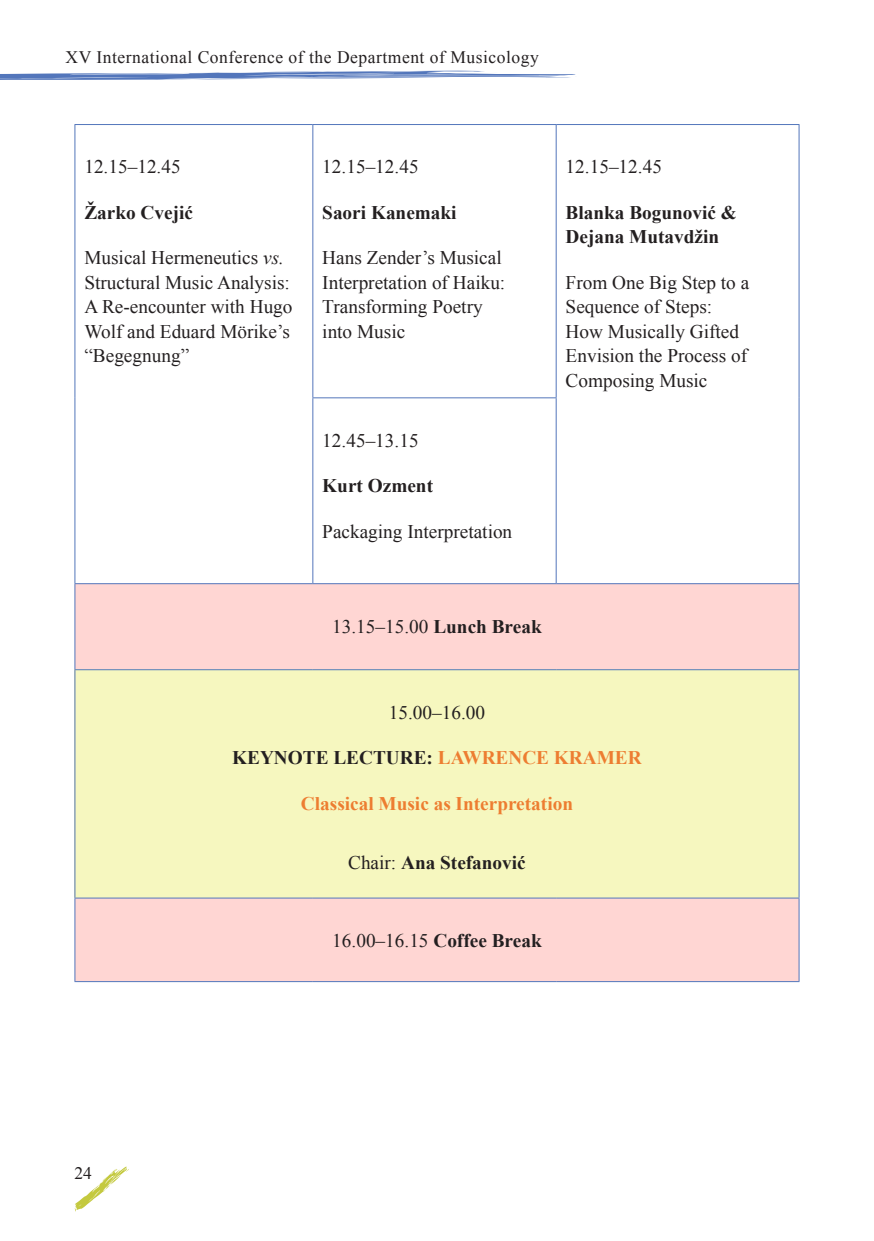
<style>
.page{position:relative;width:874px;height:1241px;background:#fff}
.page>*{position:absolute;margin:0;border:0;box-sizing:border-box;transform-origin:0 0}
.t1{font:19.25px/24.5px "Times New Roman";color:#231f20}
.t2{font:700 19.25px/24.5px "Times New Roman";color:#231f20}
.t3{font:700 19.25px "Times New Roman";color:#ed7d31}
.t4{font:17.5px "Times New Roman";letter-spacing:.03em;color:#231f20}
.s1{font-style:italic}
.s2{font-weight:700}
.s3{color:#ed7d31}
.s4{font-weight:400}
</style>
<div class="page">
<svg style="left:74px;top:1166px;width:55px;height:45px"></svg>
<svg style="left:0;top:71px;width:576px;height:9px"></svg>
<div style="left:75px;top:584px;width:723px;height:397px;background:#ffd6d3"></div>
<div style="left:75px;top:669px;width:723px;height:228px;background:#f6f7bf"></div>
<hr style="left:74px;top:124px;width:239px;height:1px;background:#5376bb">
<hr style="left:74px;top:125px;width:1px;height:273px;background:#5376bb">
<hr style="left:313px;top:124px;width:243px;height:1px;background:#5376bb">
<hr style="left:312px;top:125px;width:1px;height:272px;background:#5376bb">
<hr style="left:74px;top:398px;width:1px;height:185px;background:#5376bb">
<hr style="left:556px;top:124px;width:243px;height:1px;background:#5376bb">
<hr style="left:555px;top:125px;width:1px;height:272px;background:#5376bb">
<hr style="left:798px;top:125px;width:1px;height:273px;background:#5376bb">
<hr style="left:798px;top:398px;width:1px;height:185px;background:#5376bb">
<hr style="left:74px;top:669px;width:239px;height:1px;background:#5376bb">
<hr style="left:74px;top:670px;width:1px;height:227px;background:#5376bb">
<hr style="left:313px;top:669px;width:243px;height:1px;background:#5376bb">
<hr style="left:556px;top:669px;width:243px;height:1px;background:#5376bb">
<hr style="left:798px;top:670px;width:1px;height:227px;background:#5376bb">
<hr style="left:74px;top:897px;width:239px;height:1px;background:#5376bb">
<hr style="left:74px;top:898px;width:1px;height:83px;background:#5376bb">
<hr style="left:313px;top:897px;width:243px;height:1px;background:#5376bb">
<hr style="left:556px;top:897px;width:243px;height:1px;background:#5376bb">
<hr style="left:798px;top:898px;width:1px;height:83px;background:#5376bb">
<hr style="left:74px;top:981px;width:239px;height:1px;background:#5376bb">
<hr style="left:313px;top:981px;width:243px;height:1px;background:#5376bb">
<hr style="left:556px;top:981px;width:243px;height:1px;background:#5376bb">
<hr style="left:312px;top:397px;width:244px;height:1px;background:#5376bb">
<hr style="left:312px;top:398px;width:1px;height:185px;background:#5376bb">
<hr style="left:555px;top:398px;width:1px;height:185px;background:#5376bb">
<hr style="left:74px;top:583px;width:239px;height:1px;background:#5376bb">
<hr style="left:74px;top:584px;width:1px;height:85px;background:#5376bb">
<hr style="left:313px;top:583px;width:243px;height:1px;background:#5376bb">
<hr style="left:556px;top:583px;width:243px;height:1px;background:#5376bb">
<hr style="left:798px;top:584px;width:1px;height:85px;background:#5376bb">
<p class="t4" style="left:65px;top:45px;width:474px">XV International Conference of the Department of Musicology</p>
<p class="t1" style="left:84px;top:154px;width:98px">12.15–12.45</p>
<p class="t2" style="left:84px;top:200px;width:110px">Žarko Cvejić</p>
<p class="t1" style="left:84px;top:245px;width:209px">Musical Hermeneutics <span class="s1">vs.<br></span>Structural Music Analysis:<br>A Re-encounter with Hugo<br>Wolf and Eduard Mörike’s “Begegnung”</p>
<p class="t1" style="left:322px;top:154px;width:98px">12.15–12.45</p>
<p class="t2" style="left:322px;top:200px;width:136px">Saori Kanemaki</p>
<p class="t1" style="left:322px;top:245px;width:184px">Hans Zender’s Musical<br>Interpretation of Haiku:<br>Transforming Poetry into Music</p>
<p class="t1" style="left:322px;top:427px;width:98px">12.45–13.15</p>
<p class="t2" style="left:322px;top:473px;width:112px">Kurt Ozment</p>
<p class="t1" style="left:322px;top:518px;width:191px">Packaging Interpretation</p>
<p class="t1" style="left:565px;top:154px;width:98px">12.15–12.45</p>
<p class="t2" style="left:565px;top:200px;width:173px">Blanka Bogunović &amp;<br>Dejana Mutavdžin</p>
<p class="t1" style="left:565px;top:270px;width:185px">From One Big Step to a<br>Sequence of Steps:<br>How Musically Gifted<br>Envision the Process of<br>Composing Music</p>
<p class="t1" style="left:332px;top:614px;width:211px">13.15–15.00 <span class="s2">Lunch Break</span></p>
<p class="t1" style="left:388px;top:699px;width:98px">15.00–16.00</p>
<p class="t2" style="left:232px;top:744px;width:411px">KEYNOTE LECTURE: <span class="s3">LAWRENCE KRAMER</span></p>
<p class="t3" style="left:301px;top:789px;width:273px">Classical Music as Interpretation</p>
<p class="t2" style="left:348px;top:849px;width:179px"><span class="s4">Chair:</span> Ana Stefanović</p>
<p class="t4" style="left:74px;top:1160px;width:19px">24</p>
<p class="t1" style="left:332px;top:927px;width:211px">16.00–16.15 <span class="s2">Coffee Break</span></p>
</div>
